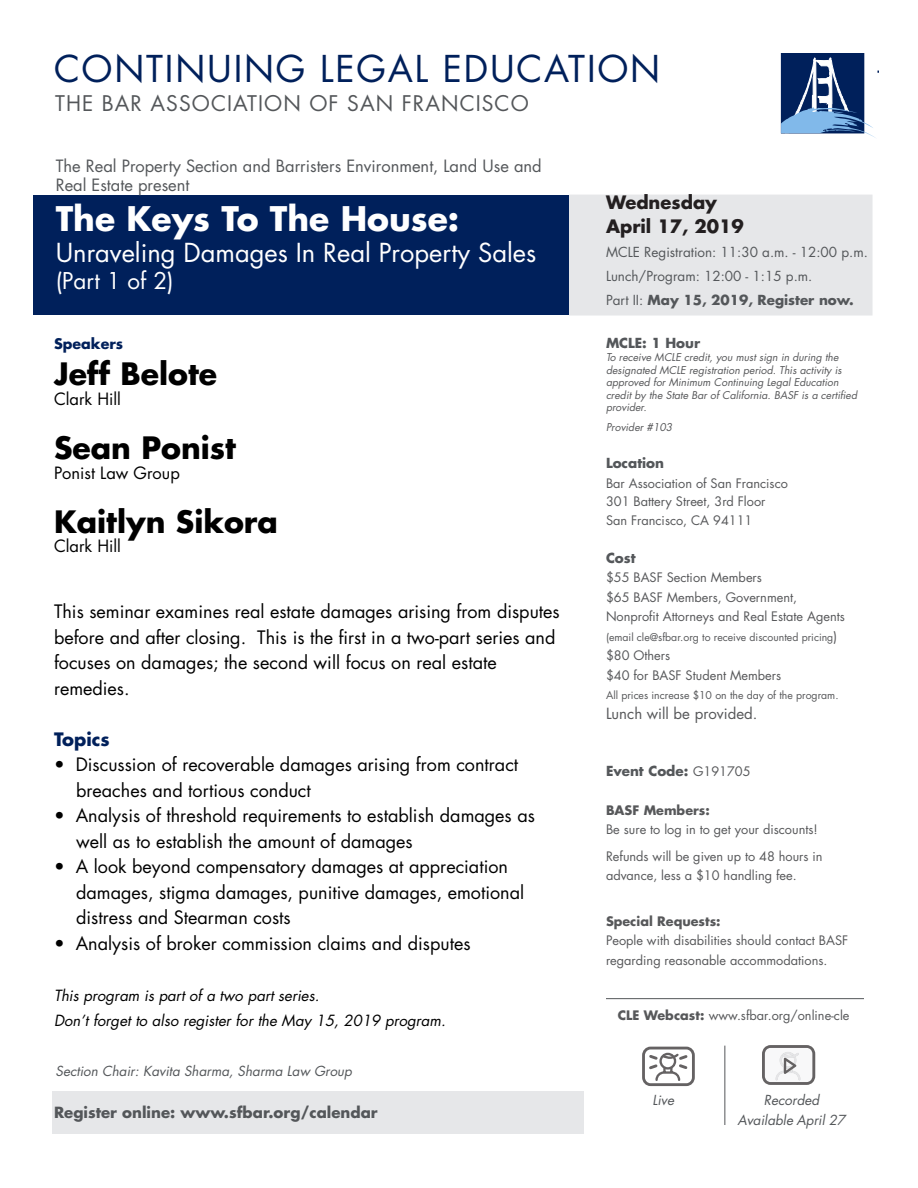
<style>
.page{position:relative;width:918px;height:1188px;background:#fff}
.page>*{position:absolute;margin:0;border:0;box-sizing:border-box;transform-origin:0 0}
.t1{font:36px "Futura";letter-spacing:.05em;color:#00205b}
.section_presenting{font:700 33px "Futura";color:#fff}
.speakers_-_label{font:700 30px "Futura";color:#000}
.section_presenting-2{font:25.5px "Futura";color:#fff}
.section_presenting-3{font:22.5px "Futura";color:#fff}
.t2{font:21px "Futura";letter-spacing:.05em;color:#54575a}
.Topics_-_label{font:18px/25.5px "Futura";color:#000}
.date{font:700 18px "Futura";color:#231f20}
.Topics_-_label-2{font:700 18px "Futura";color:#00205b}
.section_presenting-4{font:16.5px/19.8px "Futura";color:#54575a}
.speakers_-_label-2{font:16.5px "Futura";color:#000}
.Topics_-_label-3{font:italic 15px/25.5px "Futura";color:#000}
.Paragraph_Style_1{font:700 15px "Futura";color:#54575a}
.Details_w_paragraphs{font:15px "Futura";color:#57585a}
.speakers_-_label-3{font:700 14.25px "Futura";color:#00205b}
.time{font:13.5px/24px "Futura";color:#54575a}
.section_chairs{font:italic 13.5px "Futura";color:#54575a}
.recorded{font:italic 13.5px "Futura";color:#54575a}
.Details_w_paragraphs-2{font:700 13.5px "Futura";color:#54575a}
.MCLE_-_label{font:700 13.5px "Futura";color:#54575a}
.location-_label{font:700 13.5px "Futura";color:#54575a}
.cost-label{font:700 13.5px "Futura";color:#54575a}
.Details_no_paragraph{font:12.75px "Futura";color:#57585a}
.Details_w_paragraphs-3{font:12.75px/19.5px "Futura";color:#57585a}
.MCLE_-_label-2{font:italic 10.5px/12.6px "Futura";color:#57585a}
.Details_no_paragraph-2{font:10.5px "Futura";color:#57585a}
.Details_w_paragraphs-4{font:10.5px "Futura";color:#57585a}
.s1{font-weight:700}
.s2{font-size:12.75px}
.s3{font-weight:400;font-size:12.75px;color:#57585a}
</style>
<div class="page">
<div style="left:781px;top:54px;width:83px;height:79px;border:1px solid #00205b"></div>
<svg style="left:781px;top:57px;width:97px;height:81px"></svg>
<div style="left:33px;top:195px;width:536px;height:119px;background:#00205b"></div>
<div style="left:569px;top:195px;width:304px;height:121px;background:#e6e7e9"></div>
<div style="left:53px;top:1091px;width:531px;height:43px;background:#e6e7e9"></div>
<hr style="left:606px;top:998px;width:258px;height:1px;background:#54575a">
<svg style="left:649px;top:1052px;width:39px;height:29px"></svg>
<div style="left:642px;top:1047px;width:53px;height:39px;border:3px solid #231f20;border-radius:7px"></div>
<svg style="left:762px;top:1045px;width:53px;height:40px"></svg>
<hr style="left:724px;top:1046px;width:1px;height:79px;background:#54575a">
<p class="t1" style="left:54px;top:44px;width:608px">CONTINUING LEGAL EDUCATION</p>
<p class="t2" style="left:55px;top:89px;width:475px">THE BAR ASSOCIATION OF SAN FRANCISCO</p>
<p class="section_presenting-4" style="left:56px;top:155px;width:488px">The Real Property Section and Barristers Environment, Land Use and<br>Real Estate present</p>
<p class="section_presenting" style="left:56px;top:196px;width:405px">The Keys To The House:</p>
<p class="section_presenting-2" style="left:56px;top:235px;width:482px">Unraveling Damages In Real Property Sales</p>
<p class="section_presenting-3" style="left:56px;top:265px;width:119px">(Part 1 of 2)</p>
<p class="speakers_-_label-3" style="left:54px;top:334px;width:71px">Speakers</p>
<p class="speakers_-_label" style="left:54px;top:353px;width:165px">Jeff Belote</p>
<p class="speakers_-_label-2" style="left:54px;top:387px;width:69px">Clark Hill</p>
<p class="speakers_-_label" style="left:54px;top:427px;width:184px">Sean Ponist</p>
<p class="speakers_-_label-2" style="left:54px;top:461px;width:127px">Ponist Law Group</p>
<p class="speakers_-_label" style="left:54px;top:500px;width:225px">Kaitlyn Sikora</p>
<p class="speakers_-_label-2" style="left:54px;top:535px;width:69px">Clark Hill</p>
<p class="Topics_-_label" style="left:54px;top:599px;width:507px">This seminar examines real estate damages arising from disputes before and after closing. This is the first in a two-part series and focuses on damages; the second will focus on real estate</p>
<p class="Topics_-_label" style="left:54px;top:675px;width:77px">remedies.</p>
<p class="Topics_-_label-2" style="left:54px;top:727px;width:57px">Topics</p>
<p class="Topics_-_label" style="left:54px;top:752px;width:466px">• Discussion of recoverable damages arising from contract</p>
<p class="Topics_-_label" style="left:76px;top:777px;width:236px">breaches and tortious conduct</p>
<p class="Topics_-_label" style="left:54px;top:803px;width:482px">• Analysis of threshold requirements to establish damages as</p>
<p class="Topics_-_label" style="left:76px;top:828px;width:338px">well as to establish the amount of damages</p>
<p class="Topics_-_label" style="left:54px;top:854px;width:456px">• A look beyond compensatory damages at appreciation</p>
<p class="Topics_-_label" style="left:76px;top:879px;width:450px">damages, stigma damages, punitive damages, emotional</p>
<p class="Topics_-_label" style="left:76px;top:905px;width:216px">distress and Stearman costs</p>
<p class="Topics_-_label" style="left:54px;top:930px;width:418px">• Analysis of broker commission claims and disputes</p>
<p class="Topics_-_label-3" style="left:54px;top:982px;width:393px">This program is part of a two part series.<br>Don’t forget to also register for the May 15, 2019 program.</p>
<p class="section_chairs" style="left:56px;top:1061px;width:298px">Section Chair: Kavita Sharma, Sharma Law Group</p>
<p class="Paragraph_Style_1" style="left:54px;top:1102px;width:325px">Register online: www.sfbar.org/calendar</p>
<p class="date" style="left:606px;top:190px;width:113px">Wednesday</p>
<p class="date" style="left:606px;top:214px;width:139px">April 17, 2019</p>
<p class="time" style="left:606px;top:240px;width:263px">MCLE Registration: 11:30 a.m. - 12:00 p.m.<br>Lunch/Program: 12:00 - 1:15 p.m.<br>Part II: <span class="s1">May 15, 2019, Register now.</span></p>
<p class="MCLE_-_label" style="left:606px;top:334px;width:96px">MCLE: 1 Hour</p>
<p class="MCLE_-_label-2" style="left:606px;top:351px;width:253px">To receive MCLE credit, you must sign in during the designated MCLE registration period. This activity is approved for Minimum Continuing Legal Education credit by the State Bar of California. BASF is a certified provider.</p>
<p class="MCLE_-_label-2" style="left:606px;top:421px;width:68px">Provider #103</p>
<p class="location-_label" style="left:606px;top:454px;width:60px">Location</p>
<p class="Details_no_paragraph" style="left:606px;top:474px;width:183px">Bar Association of San Francisco</p>
<p class="Details_no_paragraph" style="left:606px;top:492px;width:161px">301 Battery Street, 3rd Floor</p>
<p class="Details_no_paragraph" style="left:606px;top:512px;width:148px">San Francisco, CA 94111</p>
<p class="cost-label" style="left:606px;top:548px;width:31px">Cost</p>
<p class="Details_no_paragraph" style="left:606px;top:569px;width:157px">$55 BASF Section Members</p>
<p class="Details_no_paragraph" style="left:606px;top:588px;width:193px">$65 BASF Members, Government,</p>
<p class="Details_no_paragraph" style="left:606px;top:608px;width:241px">Nonprofit Attorneys and Real Estate Agents</p>
<p class="Details_no_paragraph-2" style="left:606px;top:630px;width:233px">(email cle@sfbar.org to receive discounted pricing<span class="s2">)</span></p>
<p class="Details_no_paragraph" style="left:606px;top:647px;width:66px">$80 Others</p>
<p class="Details_no_paragraph" style="left:606px;top:666px;width:177px">$40 for BASF Student Members</p>
<p class="Details_w_paragraphs-4" style="left:606px;top:688px;width:234px">All prices increase $10 on the day of the program.</p>
<p class="Details_w_paragraphs" style="left:606px;top:703px;width:153px">Lunch will be provided.</p>
<p class="Details_w_paragraphs-2" style="left:606px;top:761px;width:146px">Event Code: <span class="s3">G191705</span></p>
<p class="Details_w_paragraphs-3" style="left:606px;top:800px;width:213px"><span class="s1">BASF Members:<br></span>Be sure to log in to get your discounts!</p>
<p class="Details_w_paragraphs-3" style="left:606px;top:846px;width:218px">Refunds will be given up to 48 hours in advance, less a $10 handling fee.</p>
<p class="Details_w_paragraphs-3" style="left:606px;top:911px;width:244px"><span class="s1">Special Requests:<br></span>People with disabilities should contact BASF regarding reasonable accommodations.</p>
<p class="Details_no_paragraph" style="left:618px;top:1007px;width:233px"><span class="s1">CLE Webcast:</span> www.sfbar.org/online-cle</p>
<p class="recorded" style="left:652px;top:1091px;width:23px">Live</p>
<p class="recorded" style="left:764px;top:1091px;width:57px">Recorded</p>
<p class="recorded" style="left:738px;top:1110px;width:110px">Available April 27</p>
</div>
